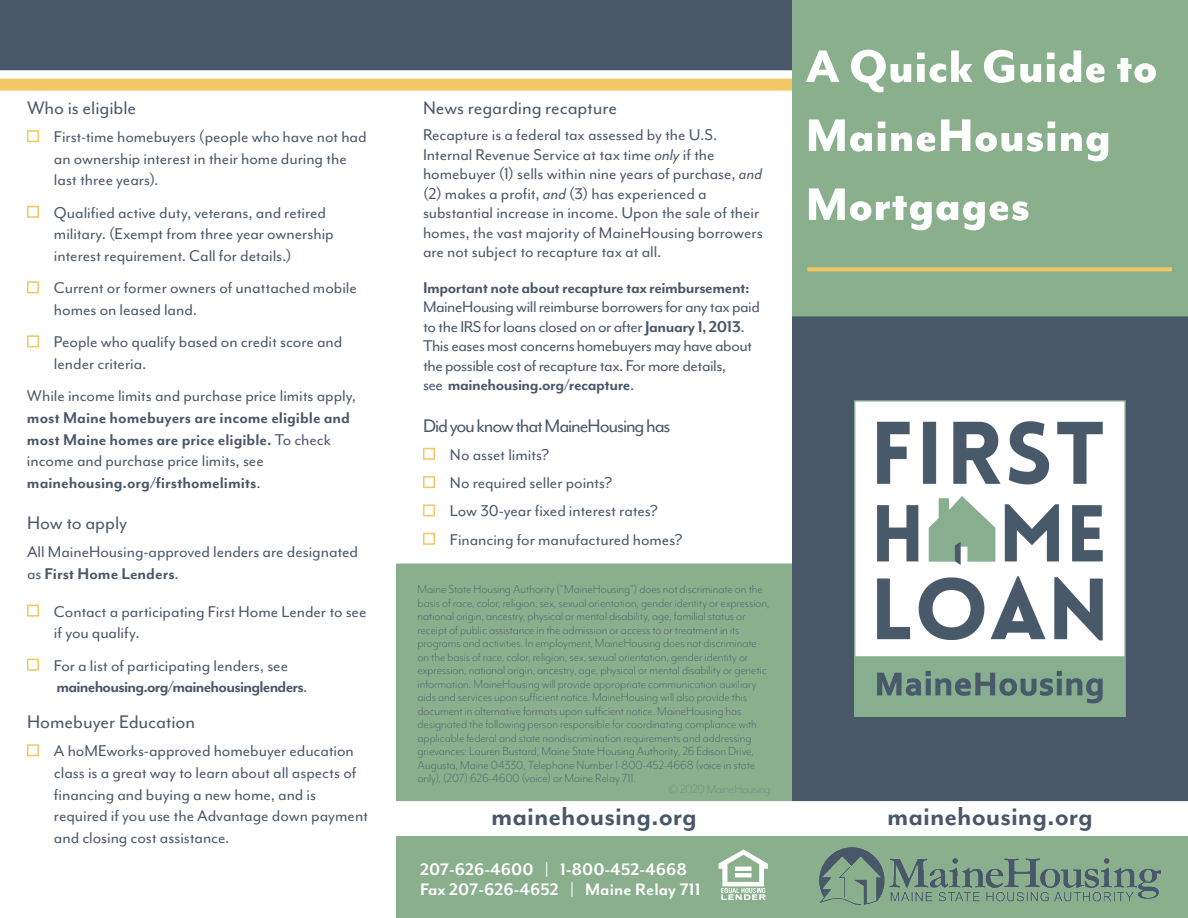
<style>
.page{position:relative;width:1188px;height:918px;background:#fff}
.page>*{position:absolute;margin:0;border:0;box-sizing:border-box;transform-origin:0 0}
.t1{font:800 52.5px/69px "Mr Eaves Mod OT";color:#fff}
.t2{font:700 30px "Mr Eaves Mod OT";color:#495869}
.t3{font:21px "Mr Eaves Mod OT";letter-spacing:-.01em;color:#495869}
.t4{font:21px "Mr Eaves Mod OT";letter-spacing:-.055em;color:#495869}
.t5{font:700 19.2px/20.5px "Mr Eaves Mod OT";color:#fff}
.t6{font:18px/21.6px "Mr Eaves Mod OT";letter-spacing:-.005em;color:#495869}
.t7{font:18px/19.5px "Mr Eaves Mod OT";letter-spacing:-.025em;color:#495869}
.t8{font:700 18px/21.6px "Mr Eaves Mod OT";letter-spacing:-.005em;color:#495869}
.t9{font:700 18px/21.6px "Mr Eaves Mod OT";letter-spacing:-.04em;color:#495869}
.t10{font:700 18px "Mr Eaves Mod OT";letter-spacing:-.025em;color:#495869}
.t11{font:300 13.5px/13.5px "Mr Eaves Mod OT";letter-spacing:-.005em;color:#495869}
.s1{font-weight:400}
.s2{font-weight:700}
.s3{font-style:italic}
</style>
<div class="page">
<div style="left:27px;top:130px;width:12px;height:12px;border:2px solid #f3c764"></div>
<div style="left:27px;top:206px;width:12px;height:12px;border:2px solid #f3c764"></div>
<div style="left:27px;top:281px;width:12px;height:12px;border:2px solid #f3c764"></div>
<div style="left:27px;top:335px;width:12px;height:12px;border:2px solid #f3c764"></div>
<div style="left:27px;top:605px;width:12px;height:12px;border:2px solid #f3c764"></div>
<div style="left:27px;top:659px;width:12px;height:12px;border:2px solid #f3c764"></div>
<div style="left:27px;top:744px;width:12px;height:12px;border:2px solid #f3c764"></div>
<div style="left:423px;top:448px;width:12px;height:12px;border:2px solid #f3c764"></div>
<div style="left:423px;top:476px;width:12px;height:12px;border:2px solid #f3c764"></div>
<div style="left:423px;top:504px;width:12px;height:12px;border:2px solid #f3c764"></div>
<div style="left:423px;top:533px;width:12px;height:12px;border:2px solid #f3c764"></div>
<div style="left:396px;top:836px;width:792px;height:82px;background:#89af8d"></div>
<div style="left:792px;top:316px;width:396px;height:485px;background:#495869"></div>
<div style="left:792px;top:0;width:396px;height:316px;background:#89af8d"></div>
<img style="left:819px;top:847px;width:342px;height:57px">
<svg style="left:807px;top:267px;width:365px;height:4px"></svg>
<svg style="left:719px;top:849px;width:49px;height:51px"></svg>
<div style="left:0;top:0;width:792px;height:70px;background:#495869"></div>
<div style="left:0;top:79px;width:792px;height:12px;background:#f3c764"></div>
<div style="left:396px;top:563px;width:396px;height:238px;background:#89af8d;border:2px solid #89af8d"></div>
<img style="left:854px;top:401px;width:272px;height:316px">
<p class="t3" style="left:27px;top:96px;width:111px">Who is eligible</p>
<p class="t6" style="left:54px;top:126px;width:314px">First-time homebuyers (people who have not had an ownership interest in their home during the last three years).</p>
<p class="t6" style="left:54px;top:201px;width:281px">Qualified active duty, veterans, and retired military. (Exempt from three year ownership interest requirement. Call for details.)</p>
<p class="t6" style="left:54px;top:277px;width:304px">Current or former owners of unattached mobile homes on leased land.</p>
<p class="t6" style="left:54px;top:331px;width:290px">People who qualify based on credit score and lender criteria.</p>
<p class="t6" style="left:27px;top:385px;width:331px">While income limits and purchase price limits apply,</p>
<p class="t8" style="left:27px;top:407px;width:325px">most Maine homebuyers are income eligible and most Maine homes are price eligible. <span class="s1">To check income and purchase price limits, see </span>mainehousing.org/firsthomelimits<span class="s1">.</span></p>
<p class="t3" style="left:27px;top:511px;width:102px">How to apply</p>
<p class="t6" style="left:27px;top:541px;width:333px">All MaineHousing-approved lenders are designated as <span class="s2">First Home Lenders</span>.</p>
<p class="t6" style="left:54px;top:600px;width:314px">Contact a participating First Home Lender to see if you qualify.</p>
<p class="t9" style="left:54px;top:654px;width:255px"><span class="s1">For a list of participating lenders, see </span>mainehousing.org/mainehousinglenders<span class="s1">.</span></p>
<p class="t3" style="left:27px;top:710px;width:170px">Homebuyer Education</p>
<p class="t6" style="left:54px;top:740px;width:316px">A hoMEworks-approved homebuyer education class is a great way to learn about all aspects of financing and buying a new home, and is required if you use the Advantage down payment and closing cost assistance.</p>
<p class="t3" style="left:423px;top:96px;width:196px">News regarding recapture</p>
<p class="t6" style="left:423px;top:125px;width:341px;line-height:19.5px">Recapture is a federal tax assessed by the U.S.<br>Internal Revenue Service at tax time <span class="s3">only</span> if the homebuyer (1) sells within nine years of purchase, <span class="s3">and </span>(2) makes a profit, <span class="s3">and</span> (3) has experienced a substantial increase in income. Upon the sale of their homes, the vast majority of MaineHousing borrowers are not subject to recapture tax at all.</p>
<p class="t10" style="left:423px;top:277px;width:328px">Important note about recapture tax reimbursement:</p>
<p class="t7" style="left:423px;top:297px;width:338px">MaineHousing will reimburse borrowers for any tax paid to the IRS for loans closed on or after <span class="s2">January 1, 2013</span>.<br>This eases most concerns homebuyers may have about the possible cost of recapture tax. For more details,<br>see <span class="s2">mainehousing.org/recapture</span>.</p>
<p class="t4" style="left:423px;top:414px;width:249px">Did you know that MaineHousing has</p>
<p class="t6" style="left:450px;top:440px;width:234px;line-height:28.3px">No asset limits?<br>No required seller points?<br>Low 30-year fixed interest rates?<br>Financing for manufactured homes?</p>
<p class="t11" style="left:418px;top:583px;width:353px">Maine State Housing Authority (“MaineHousing”) does not discriminate on the basis of race, color, religion, sex, sexual orientation, gender identity or expression, national origin, ancestry, physical or mental disability, age, familial status or receipt of public assistance in the admission or access to or treatment in its programs and activities. In employment, MaineHousing does not discriminate on the basis of race, color, religion, sex, sexual orientation, gender identity or expression, national origin, ancestry, age, physical or mental disability or genetic information. MaineHousing will provide appropriate communication auxiliary aids and services upon sufficient notice. MaineHousing will also provide this document in alternative formats upon sufficient notice. MaineHousing has designated the following person responsible for coordinating compliance with applicable federal and state nondiscrimination requirements and addressing grievances: Lauren Bustard, Maine State Housing Authority, 26 Edison Drive, Augusta, Maine 04330, Telephone Number 1-800-452-4668 (voice in state only), (207) 626-4600 (voice) or Maine Relay 711.</p>
<h2 class="t2" style="left:491px;top:799px;width:207px">mainehousing.org</h2>
<p class="t5" style="left:420px;top:858px;width:282px">207-626-4600 | 1-800-452-4668<br>Fax 207-626-4652 | Maine Relay 711</p>
<h1 class="t1" style="left:805px;top:31px;width:354px">A Quick Guide to<br>MaineHousing<br>Mortgages</h1>
<h2 class="t2" style="left:887px;top:799px;width:207px">mainehousing.org</h2>
</div>
